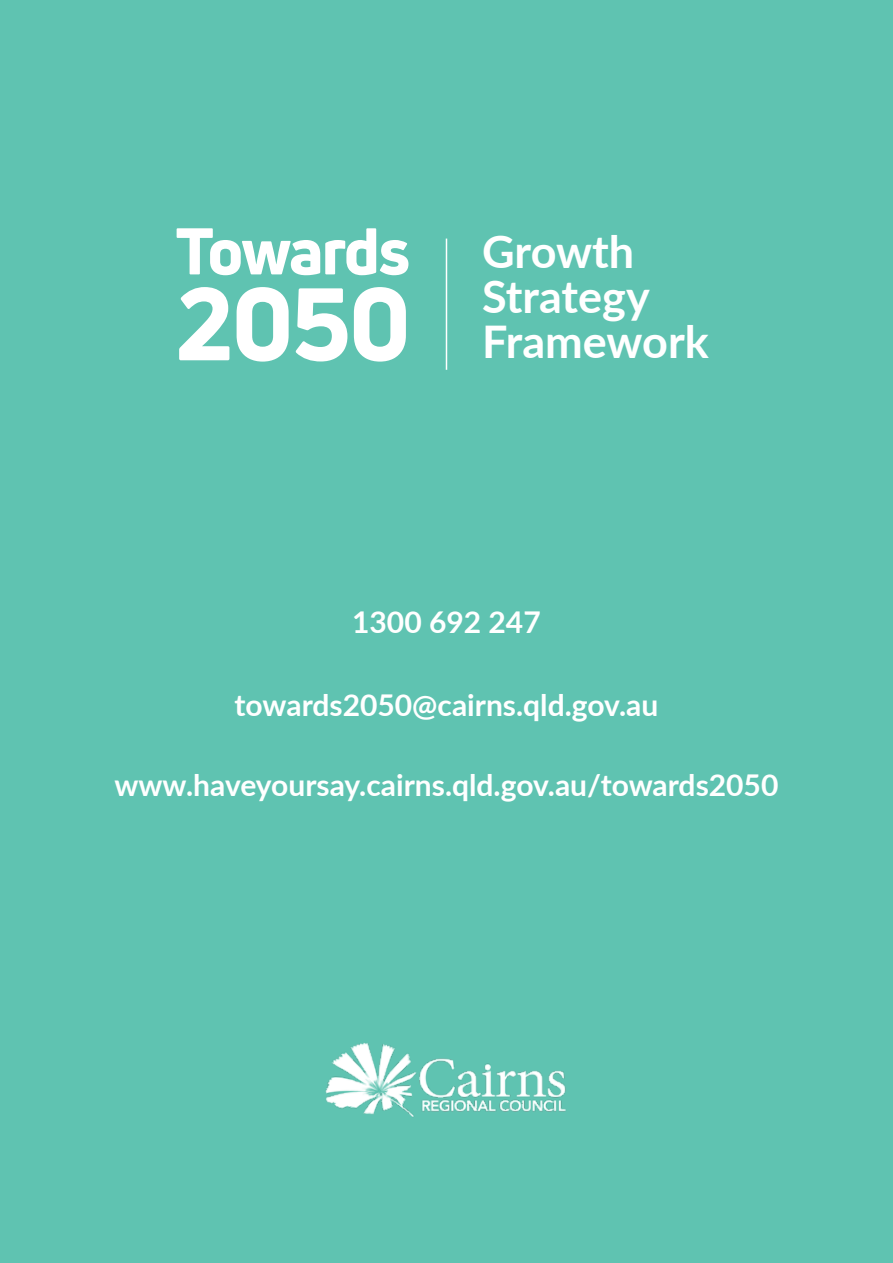
<style>
.page{position:relative;width:893px;height:1263px;background:#5fc3b1}
.page>*{position:absolute;margin:0;border:0;box-sizing:border-box;transform-origin:0 0}
.t1{font:100.65px "Uni Neue Trial Heavy";color:#fff}
.t2{font:64.5px "Uni Neue Trial Heavy";letter-spacing:-.03em;color:#fff}
.t3{font:700 45px/45px "Lato";letter-spacing:-.005em;color:#fff}
.t4{font:700 30px "Lato";color:#fff}
</style>
<div class="page">
<img style="left:325px;top:1043px;width:241px;height:74px">
<hr style="left:446px;top:239px;width:1px;height:131px;background:#fff">
<h2 class="t2" style="left:176px;top:214px;width:236px">Towards</h2>
<h1 class="t1" style="left:176px;top:266px;width:237px">2050</h1>
<h3 class="t3" style="left:482px;top:227px;width:228px">Growth<br>Strategy<br>Framework</h3>
<p class="t4" style="left:352px;top:600px;width:190px">1300 692 247</p>
<p class="t4" style="left:235px;top:682px;width:425px">towards2050@cairns.qld.gov.au</p>
<p class="t4" style="left:115px;top:763px;width:665px">www.haveyoursay.cairns.qld.gov.au/towards2050</p>
</div>
